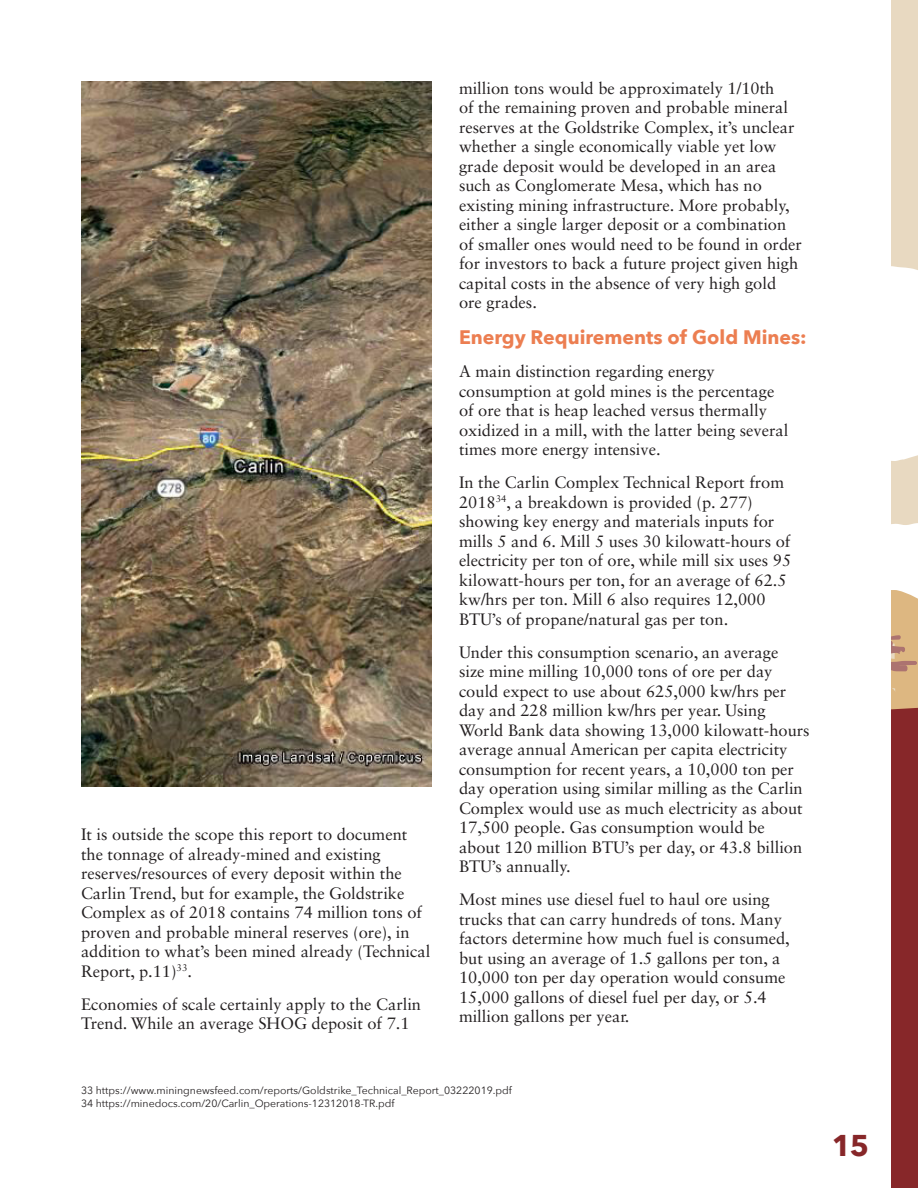
<style>
.page{position:relative;width:918px;height:1188px;background:#fff}
.page>*{position:absolute;margin:0;border:0;box-sizing:border-box;transform-origin:0 0}
.t1{font:700 30px "Avenir Next";color:#872729}
.Subheadings{font:700 19.5px "Avenir Next";color:#ec7e51}
.t2{font:16.5px/19.5px "Sabon LT Std";color:#231f20}
.Footnotes{font:10.5px "Avenir Next";color:#231f20}
</style>
<div class="page">
<div style="left:891px;top:0;width:27px;height:742px;background:#e8d9c1"></div>
<div style="left:891px;top:734px;width:27px;height:454px;background:#872729"></div>
<svg style="left:891px;top:266px;width:27px;height:468px;background:#ebdacb"></svg>
<img style="left:81px;top:81px;width:351px;height:705px">
<p class="t2" style="left:81px;top:824px;width:351px">It is outside the scope this report to document the tonnage of already-mined and existing reserves/resources of every deposit within the Carlin Trend, but for example, the Goldstrike Complex as of 2018 contains 74 million tons of proven and probable mineral reserves (ore), in addition to what’s been mined already (Technical Report, p.11)<sup>33</sup>.</p>
<p class="t2" style="left:81px;top:994px;width:342px">Economies of scale certainly apply to the Carlin<br>Trend. While an average SHOG deposit of 7.1</p>
<p class="t2" style="left:459px;top:78px;width:344px">million tons would be approximately 1/10th<br>of the remaining proven and probable mineral reserves at the Goldstrike Complex, it’s unclear whether a single economically viable yet low grade deposit would be developed in an area such as Conglomerate Mesa, which has no existing mining infrastructure. More probably, either a single larger deposit or a combination of smaller ones would need to be found in order for investors to back a future project given high capital costs in the absence of very high gold ore grades.</p>
<p class="Subheadings" style="left:459px;top:320px;width:349px">Energy Requirements of Gold Mines:</p>
<p class="t2" style="left:459px;top:361px;width:331px">A main distinction regarding energy consumption at gold mines is the percentage of ore that is heap leached versus thermally oxidized in a mill, with the latter being several times more energy intensive.</p>
<p class="t2" style="left:459px;top:472px;width:334px">In the Carlin Complex Technical Report from 2018<sup>34</sup>, a breakdown is provided (p. 277) showing key energy and materials inputs for mills 5 and 6. Mill 5 uses 30 kilowatt-hours of electricity per ton of ore, while mill six uses 95 kilowatt-hours per ton, for an average of 62.5 kw/hrs per ton. Mill 6 also requires 12,000<br>BTU’s of propane/natural gas per ton.</p>
<p class="t2" style="left:459px;top:642px;width:352px">Under this consumption scenario, an average<br>size mine milling 10,000 tons of ore per day could expect to use about 625,000 kw/hrs per day and 228 million kw/hrs per year. Using World Bank data showing 13,000 kilowatt-hours average annual American per capita electricity consumption for recent years, a 10,000 ton per day operation using similar milling as the Carlin Complex would use as much electricity as about 17,500 people. Gas consumption would be about 120 million BTU’s per day, or 43.8 billion BTU’s annually.</p>
<p class="t2" style="left:459px;top:889px;width:332px">Most mines use diesel fuel to haul ore using trucks that can carry hundreds of tons. Many factors determine how much fuel is consumed, but using an average of 1.5 gallons per ton, a 10,000 ton per day operation would consume 15,000 gallons of diesel fuel per day, or 5.4 million gallons per year.</p>
<p class="Footnotes" style="left:81px;top:1081px;width:433px">33 https://www.miningnewsfeed.com/reports/Goldstrike_Technical_Report_03222019.pdf</p>
<p class="Footnotes" style="left:81px;top:1094px;width:315px">34 https://minedocs.com/20/Carlin_Operations-12312018-TR.pdf</p>
<h1 class="t1" style="left:832px;top:1119px;width:39px">15</h1>
</div>
